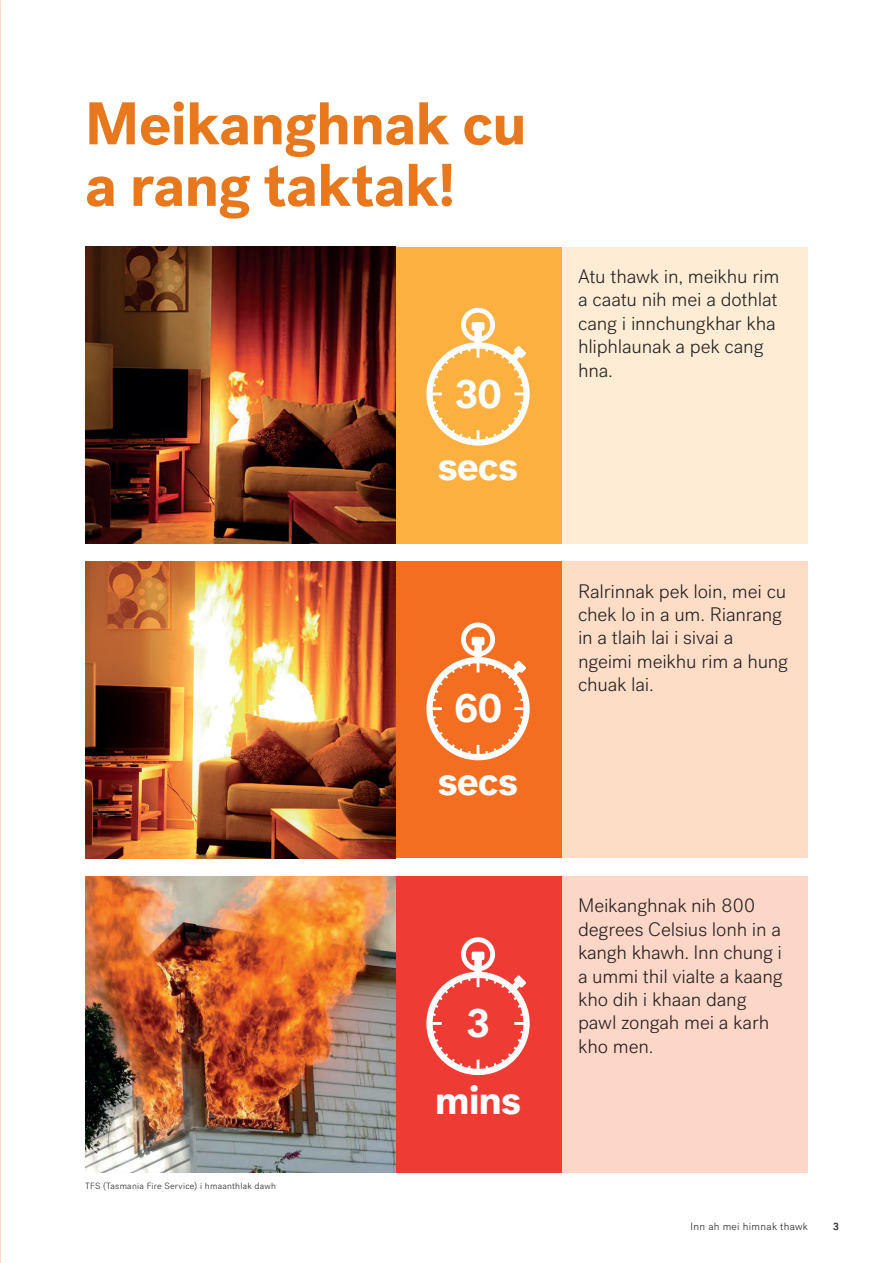
<style>
.page{position:relative;width:893px;height:1263px;background:#fff}
.page>*{position:absolute;margin:0;border:0;box-sizing:border-box;transform-origin:0 0}
.t1{font:700 60px/61.5px "Post Grotesk";letter-spacing:-.01em;color:#e7781e}
.t2{font:700 40.65px "Post Grotesk";letter-spacing:-.02em;color:#fff}
.t3{font:300 19.5px/23.4px "Post Grotesk";letter-spacing:-.01em;color:#231f20}
.t4{font:300 10.5px "Post Grotesk";letter-spacing:.03em;color:#231f20}
.t5{font:500 10.5px "Post Grotesk";color:#231f20}
.t6{font:300 9px "Post Grotesk";letter-spacing:.03em;color:#231f20}
</style>
<div class="page">
<div style="left:395px;top:247px;width:413px;height:297px;background:#feedd4"></div>
<div style="left:85px;top:247px;width:476px;height:297px;background:#fbb03f"></div>
<svg style="left:426px;top:308px;width:104px;height:138px"></svg>
<img style="left:85px;top:247px;width:310px;height:297px">
<div style="left:395px;top:561px;width:413px;height:297px;background:#fdddc6"></div>
<div style="left:85px;top:561px;width:476px;height:297px;background:#f36e21"></div>
<svg style="left:426px;top:622px;width:104px;height:138px"></svg>
<img style="left:85px;top:561px;width:310px;height:297px">
<div style="left:395px;top:876px;width:413px;height:297px;background:#fcd6c7"></div>
<div style="left:85px;top:876px;width:476px;height:297px;background:#ee3b34"></div>
<svg style="left:426px;top:937px;width:104px;height:138px"></svg>
<img style="left:85px;top:876px;width:310px;height:297px">
<p class="t1" style="left:85px;top:93px;width:443px">Meikanghnak cu a rang taktak!</p>
<p class="t2" style="left:454px;top:369px;width:49px">30</p>
<p class="t2" style="left:438px;top:440px;width:82px">secs</p>
<p class="t2" style="left:454px;top:682px;width:49px">60</p>
<p class="t2" style="left:438px;top:755px;width:82px">secs</p>
<p class="t2" style="left:466px;top:997px;width:26px">3</p>
<p class="t6" style="left:85px;top:1180px;width:192px">TFS (Tasmania Fire Service) i hmaanthlak dawh</p>
<p class="t2" style="left:435px;top:1074px;width:88px">mins</p>
<p class="t3" style="left:578px;top:265px;width:203px">Atu thawk in, meikhu rim a caatu nih mei a dothlat cang i innchungkhar kha hliphlaunak a pek cang hna.</p>
<p class="t3" style="left:578px;top:579px;width:212px">Ralrinnak pek loin, mei cu chek lo in a um. Rianrang in a tlaih lai i sivai a ngeimi meikhu rim a hung chuak lai.</p>
<p class="t3" style="left:578px;top:894px;width:206px">Meikanghnak nih 800 degrees Celsius lonh in a kangh khawh. Inn chung i a ummi thil vialte a kaang kho dih i khaan dang pawl zongah mei a karh kho men.</p>
<p class="t4" style="left:690px;top:1220px;width:119px">Inn ah mei himnak thawk</p>
<p class="t5" style="left:833px;top:1219px;width:8px">3</p>
</div>
